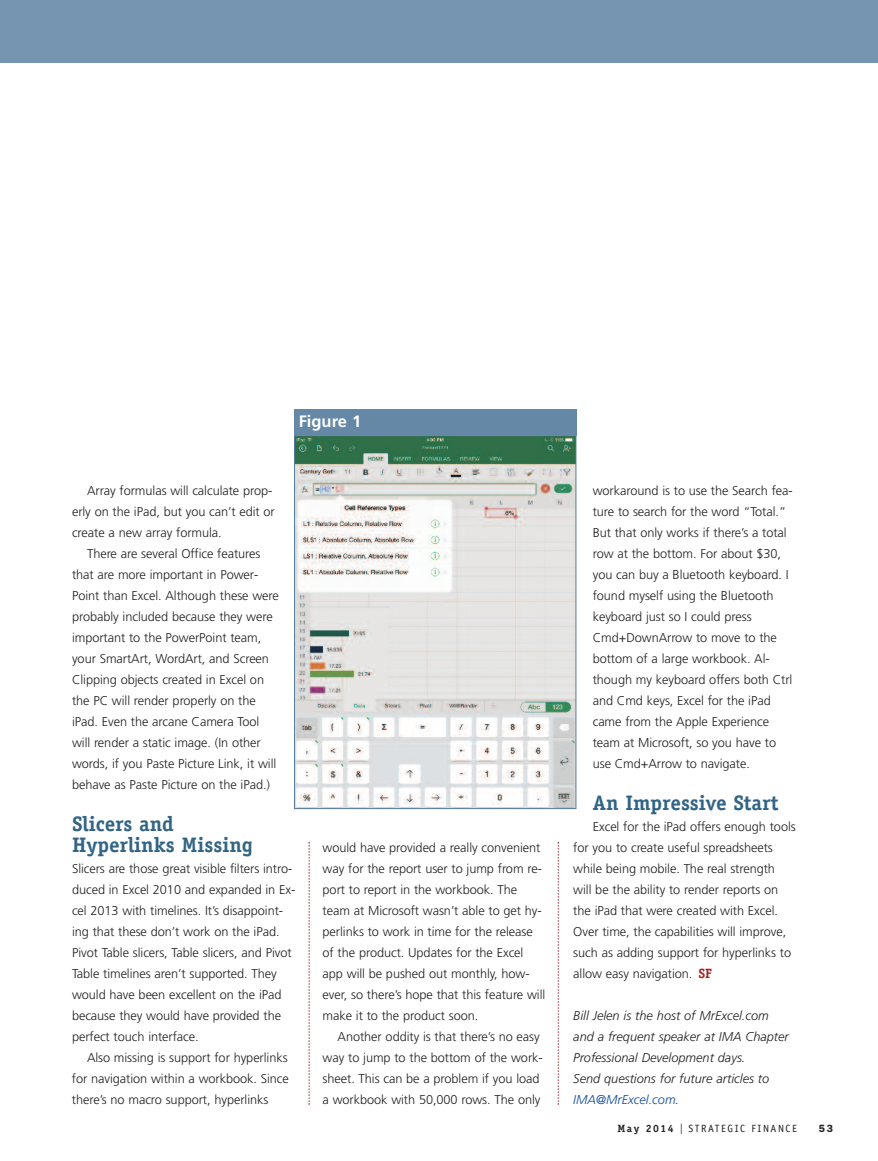
<style>
.page{position:relative;width:878px;height:1161px;background:#fff}
.page>*{position:absolute;margin:0;border:0;box-sizing:border-box;transform-origin:0 0}
.t1{font:700 21px/21px "Officina Serif";color:#326485}
.t2{font:700 16.5px "Frutiger";color:#fff}
.t3{font:300 12.75px/21px "Frutiger";letter-spacing:-.005em;color:#231f20}
.t4{font:italic 300 12.75px/21px "Frutiger";color:#231f20}
.t5{font:10.5px "Officina Sans";letter-spacing:.15em;color:#231f20}
.t6{font:600 10.5px "Franklin Gothic";color:#231f20}
.s1{font-family:"Officina Serif";font-weight:700;font-size:13.5px;color:#a72428}
.s2{color:#0f499d}
.s3{font-family:"Officina Serif";font-weight:700}
.s4{font-family:"Franklin Gothic";font-size:15px}
</style>
<div class="page">
<div style="left:0;top:0;width:878px;height:63px;background:#7695b0"></div>
<svg style="left:308px;top:842px;width:2px;height:263px"></svg>
<svg style="left:557px;top:842px;width:2px;height:263px"></svg>
<img style="left:296px;top:437px;width:278px;height:370px">
<div style="left:294px;top:435px;width:282px;height:374px;border:1px solid #547b9b"></div>
<div style="left:294px;top:409px;width:282px;height:27px;background:#6488a5"></div>
<p class="t2" style="left:298px;top:414px;width:64px">Figure 1</p>
<p class="t3" style="left:72px;top:481px;width:204px;text-indent:15px">Array formulas will calculate prop&shy;erly on the iPad, but you can’t edit or create a new array formula.</p>
<p class="t3" style="left:72px;top:544px;width:208px;text-indent:15px">There are several Office features that are more important in Power-Point than Excel. Although these were probably included because they were important to the PowerPoint team, your SmartArt, WordArt, and Screen Clipping objects created in Excel on the PC will render properly on the iPad. Even the arcane Camera Tool will render a static image. (In other words, if you Paste Picture Link, it will behave as Paste Picture on the iPad.)</p>
<h1 class="t1" style="left:72px;top:815px;width:182px">Slicers and<br>Hyperlinks Missing</h1>
<p class="t3" style="left:72px;top:859px;width:225px">Slicers are those great visible filters intro&shy;duced in Excel 2010 and expanded in Ex&shy;cel 2013 with timelines. It’s disappoint&shy;ing that these don’t work on the iPad.<br>Pivot Table slicers, Table slicers, and Pivot Table timelines aren’t supported. They would have been excellent on the iPad because they would have provided the perfect touch interface.</p>
<p class="t3" style="left:72px;top:1048px;width:218px;text-align:justify;text-indent:15px">Also missing is support for hyperlinks for navigation within a workbook. Since there’s no macro support, hyperlinks</p>
<p class="t3" style="left:322px;top:838px;width:224px">would have provided a really convenient way for the report user to jump from re&shy;port to report in the workbook. The team at Microsoft wasn’t able to get hy&shy;perlinks to work in time for the release of the product. Updates for the Excel app will be pushed out monthly, how&shy;ever, so there’s hope that this feature will make it to the product soon.</p>
<p class="t3" style="left:322px;top:1027px;width:222px;text-indent:15px">Another oddity is that there’s no easy way to jump to the bottom of the work&shy;sheet. This can be a problem if you load a workbook with 50,000 rows. The only</p>
<p class="t3" style="left:592px;top:481px;width:201px">workaround is to use the Search fea&shy;ture to search for the word “Total.”<br>But that only works if there’s a total row at the bottom. For about $30, you can buy a Bluetooth keyboard. I found myself using the Bluetooth keyboard just so I could press<br>Cmd+DownArrow to move to the bottom of a large workbook. Al&shy;though my keyboard offers both Ctrl and Cmd keys, Excel for the iPad came from the Apple Experience team at Microsoft, so you have to use Cmd+Arrow to navigate.</p>
<h1 class="t1" style="left:592px;top:794px;width:187px">An Impressive Start</h1>
<p class="t3" style="left:573px;top:817px;width:224px;text-indent:19px">Excel for the iPad offers enough tools for you to create useful spreadsheets while being mobile. The real strength will be the ability to render reports on the iPad that were created with Excel.<br>Over time, the capabilities will improve, such as adding support for hyperlinks to allow easy navigation. <span class="s1">SF</span></p>
<p class="t4" style="left:573px;top:1006px;width:217px">Bill Jelen is the host of MrExcel.com and a frequent speaker at IMA Chapter<br>Professional Development days.<br>Send questions for future articles to<br><span class="s2">IMA@MrExcel.com</span>.</p>
<p class="t5" style="left:617px;top:1125px;width:181px"><span class="s3">May 2014</span> <span class="s4">I</span> STRATEGIC FINANCE</p>
<p class="t6" style="left:818px;top:1125px;width:16px">53</p>
</div>
